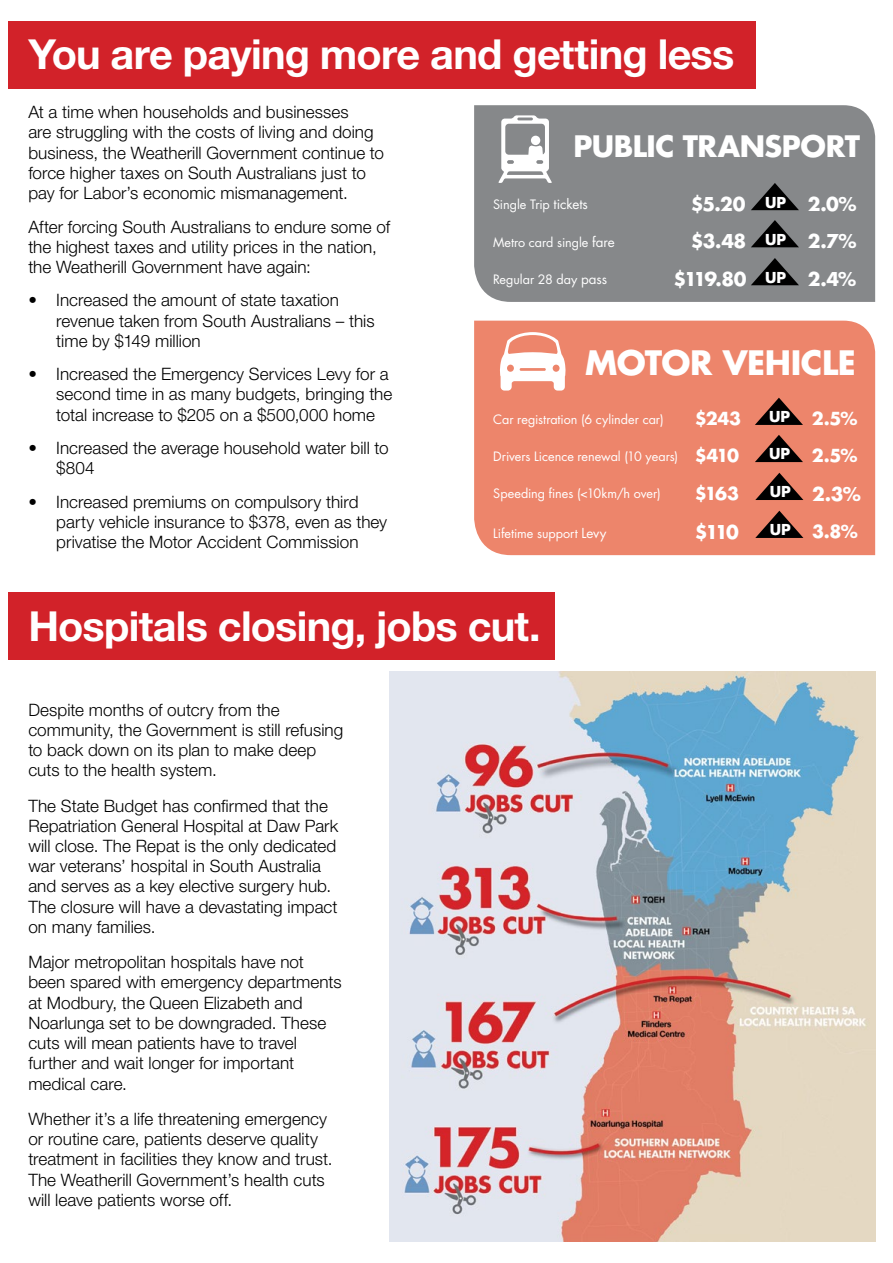
<style>
.page{position:relative;width:893px;height:1263px;background:#fff}
.page>*{position:absolute;margin:0;border:0;box-sizing:border-box;transform-origin:0 0}
.t1{font:700 41.4px "Helvetica Neue LT Std";letter-spacing:-.02em;color:#fff}
.t2{font:700 32.7px "Futura Std";letter-spacing:-.015em;color:#fff}
.t3{font:700 28.8px "Futura Std";letter-spacing:-.015em;color:#fff}
.t4{font:700 18.6px "Futura Std";letter-spacing:-.08em;color:#fff}
.t5{font:700 17.55px "Futura Std";letter-spacing:-.045em;color:#fff}
.t6{font:300 17.1px/20.2px "Helvetica Neue LT Std";color:#000}
.t7{font:12.6px "Futura Std";letter-spacing:-.005em;color:#fff}
.s1{font-size:13.35px}
</style>
<div class="page">
<div style="left:8px;top:21px;width:747px;height:67px;background:#d22229"></div>
<div style="left:8px;top:592px;width:546px;height:67px;background:#d22229"></div>
<div style="left:474px;top:105px;width:401px;height:197px;background:#86888a"></div>
<svg style="left:751px;top:258px;width:48px;height:27px"></svg>
<svg style="left:751px;top:220px;width:48px;height:27px"></svg>
<svg style="left:751px;top:183px;width:48px;height:27px"></svg>
<svg style="left:498px;top:115px;width:54px;height:68px"></svg>
<div style="left:474px;top:321px;width:401px;height:234px;background:#ed856b"></div>
<svg style="left:755px;top:473px;width:48px;height:27px"></svg>
<svg style="left:755px;top:511px;width:48px;height:27px"></svg>
<svg style="left:755px;top:435px;width:48px;height:27px"></svg>
<svg style="left:755px;top:398px;width:48px;height:27px"></svg>
<svg style="left:499px;top:332px;width:67px;height:59px"></svg>
<img style="left:389px;top:672px;width:486px;height:570px">
<h1 class="t1" style="left:28px;top:29px;width:708px">You are paying more and getting less</h1>
<p class="t6" style="left:28px;top:102px;width:357px">At a time when households and businesses<br>are struggling with the costs of living and doing business, the Weatherill Government continue to force higher taxes on South Australians just to pay for Labor’s economic mismanagement.</p>
<p class="t6" style="left:28px;top:216px;width:363px">After forcing South Australians to endure some of the highest taxes and utility prices in the nation, the Weatherill Government have again:</p>
<p class="t6" style="left:56px;top:290px;width:320px;text-indent:-28px">• Increased the amount of state taxation revenue taken from South Australians – this time by $149 million</p>
<p class="t6" style="left:56px;top:364px;width:338px;text-indent:-28px">• Increased the Emergency Services Levy for a second time in as many budgets, bringing the total increase to $205 on a $500,000 home</p>
<p class="t6" style="left:56px;top:438px;width:334px;text-indent:-28px">• Increased the average household water bill to $804</p>
<p class="t6" style="left:56px;top:491px;width:332px;text-indent:-28px">• Increased premiums on compulsory third party vehicle insurance to $378, even as they privatise the Motor Accident Commission</p>
<h3 class="t3" style="left:574px;top:127px;width:288px">PUBLIC TRANSPORT</h3>
<p class="t4" style="left:691px;top:192px;width:167px">$5.20 <sup>UP</sup> 2.0%</p>
<p class="t7" style="left:493px;top:197px;width:96px">Single Trip <span class="s1">tickets</span></p>
<p class="t7" style="left:493px;top:234px;width:123px">Metro card single <span class="s1">fare</span></p>
<p class="t7" style="left:493px;top:271px;width:116px">Regular 28 day <span class="s1">pass</span></p>
<p class="t4" style="left:673px;top:267px;width:184px">$119.80 <sup>UP</sup> 2.4%</p>
<p class="t4" style="left:691px;top:229px;width:167px">$3.48 <sup>UP</sup> 2.7%</p>
<h2 class="t2" style="left:585px;top:341px;width:272px">MOTOR VEHICLE</h2>
<p class="t7" style="left:493px;top:411px;width:172px">Car registration (6 cylinder car)</p>
<p class="t7" style="left:493px;top:448px;width:186px">Drivers Licence renewal (10 years)</p>
<p class="t7" style="left:493px;top:485px;width:169px">Speeding fines (&lt;10km/h over)</p>
<p class="t7" style="left:493px;top:525px;width:115px">Lifetime support <span class="s1">Levy</span></p>
<p class="t5" style="left:695px;top:407px;width:48px">$243</p>
<p class="t5" style="left:769px;top:407px;width:90px"><sup>UP</sup> 2.5%</p>
<p class="t5" style="left:695px;top:444px;width:46px">$410</p>
<p class="t5" style="left:769px;top:444px;width:90px"><sup>UP</sup> 2.5%</p>
<p class="t5" style="left:695px;top:482px;width:46px">$163</p>
<p class="t4" style="left:770px;top:482px;width:93px"><sup>UP</sup> 2.3%</p>
<p class="t4" style="left:695px;top:519px;width:46px">$110</p>
<p class="t5" style="left:770px;top:520px;width:90px"><sup>UP</sup> 3.8%</p>
<h1 class="t1" style="left:28px;top:600px;width:514px">Hospitals closing, jobs cut.</h1>
<p class="t6" style="left:28px;top:699px;width:316px">Despite months of outcry from the community, the Government is still refusing to back down on its plan to make deep cuts to the health system.</p>
<p class="t6" style="left:28px;top:795px;width:312px">The State Budget has confirmed that the Repatriation General Hospital at Daw Park will close. The Repat is the only dedicated war veterans’ hospital in South Australia and serves as a key elective surgery hub.<br>The closure will have a devastating impact on many families.</p>
<p class="t6" style="left:28px;top:952px;width:315px">Major metropolitan hospitals have not been spared with emergency departments at Modbury, the Queen Elizabeth and Noarlunga set to be downgraded. These cuts will mean patients have to travel further and wait longer for important medical care.</p>
<p class="t6" style="left:28px;top:1108px;width:306px">Whether it’s a life threatening emergency or routine care, patients deserve quality treatment in facilities they know and trust.<br>The Weatherill Government’s health cuts will leave patients worse off.</p>
</div>
